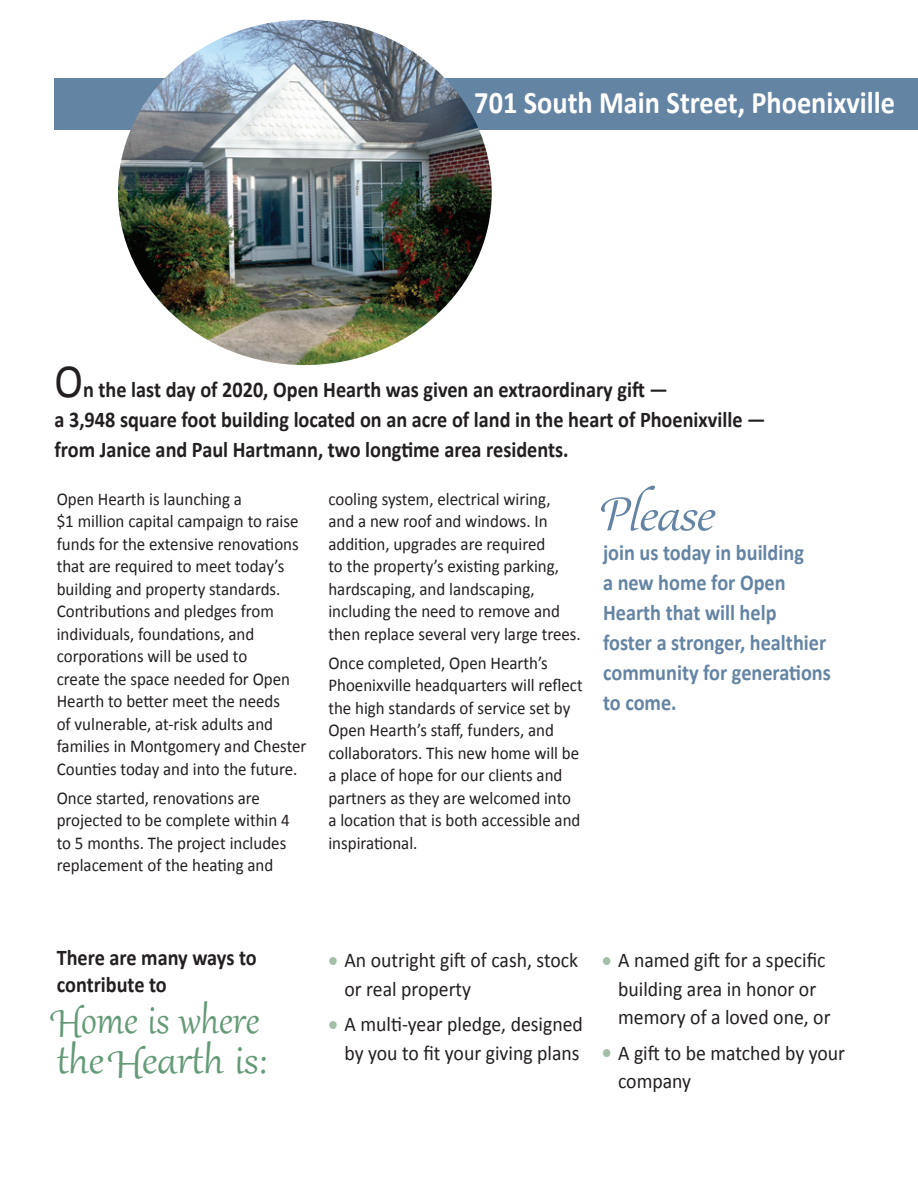
<style>
.page{position:relative;width:918px;height:1188px;background:#fff}
.page>*{position:absolute;margin:0;border:0;box-sizing:border-box;transform-origin:0 0}
.t1{font:italic 57px "Gabriola Two";color:#6484a3}
.t2{font:48px/40.5px "Gabriola Two";color:#649a78;scale:.92 1}
.t3{font:700 31.5px "Calibri";color:#fff;scale:.9 1}
.t4{font:700 22.5px/30px "Calibri";color:#231f20;scale:.9 1}
.t5{font:700 22.5px/30px "Calibri";color:#6484a3;scale:.9 1}
.t6{font:21px/28.5px "Calibri";color:#231f20;scale:.94 1}
.t7{font:18px/22.5px "Calibri";color:#231f20;scale:.94 1}
.s1{font-weight:400;font-size:48px}
.s2{font-family:"Gabriola"}
.s3{font-size:25.5px;color:#a5bea9}
</style>
<div class="page">
<div style="left:55px;top:78px;width:863px;height:51px;background:#6484a3"></div>
<img style="left:118px;top:20px;width:374px;height:345px">
<p class="t3" style="left:474px;top:83px;width:469px">701 South Main Street, Phoenixville</p>
<p class="t4" style="left:55px;top:374px;width:791px"><span class="s1">O</span>n the last day of 2020, Open Hearth was given an extraordinary gift —<br>a 3,948 square foot building located on an acre of land in the heart of Phoenixville — from Janice and Paul Hartmann, two longtime area residents.</p>
<p class="t7" style="left:57px;top:487px;width:267px">Open Hearth is launching a<br>$1 million capital campaign to raise funds for the extensive renovations that are required to meet today’s building and property standards.<br>Contributions and pledges from individuals, foundations, and corporations will be used to<br>create the space needed for Open<br>Hearth to better meet the needs<br>of vulnerable, at-risk adults and families in Montgomery and Chester<br>Counties today and into the future.</p>
<p class="t7" style="left:57px;top:786px;width:249px">Once started, renovations are projected to be complete within 4 to 5 months. The project includes replacement of the heating and</p>
<p class="t7" style="left:328px;top:487px;width:270px">cooling system, electrical wiring, and a new roof and windows. In addition, upgrades are required<br>to the property’s existing parking, hardscaping, and landscaping, including the need to remove and then replace several very large trees.</p>
<p class="t7" style="left:328px;top:651px;width:272px">Once completed, Open Hearth’s Phoenixville headquarters will reflect the high standards of service set by Open Hearth’s staff, funders, and collaborators. This new home will be a place of hope for our clients and partners as they are welcomed into a location that is both accessible and inspirational.</p>
<p class="t1" style="left:603px;top:484px;width:125px">Please</p>
<p class="t5" style="left:603px;top:537px;width:255px">join us today in building<br>a new home for Open<br>Hearth that will help foster a stronger, healthier community for generations to come.</p>
<p class="t4" style="left:57px;top:943px;width:224px;line-height:27px">There are many ways to contribute to</p>
<p class="t2" style="left:57px;top:1000px;width:230px">Home is w<span class="s2">h</span>ere t<span class="s2">h</span>e Heart<span class="s2">h</span> is:</p>
<p class="t6" style="left:345px;top:945px;width:250px;text-indent:-17px"><span class="s3">•</span> An outright gift of cash, stock or real property</p>
<p class="t6" style="left:327px;top:1009px;width:274px;text-align:right"><span class="s3">•</span> A multi-year pledge, designed by you to fit your giving plans</p>
<p class="t6" style="left:618px;top:945px;width:228px;text-indent:-17px"><span class="s3">•</span> A named gift for a specific building area in honor or memory of a loved one, or</p>
<p class="t6" style="left:618px;top:1037px;width:243px;text-indent:-17px"><span class="s3">•</span> A gift to be matched by your company</p>
</div>
